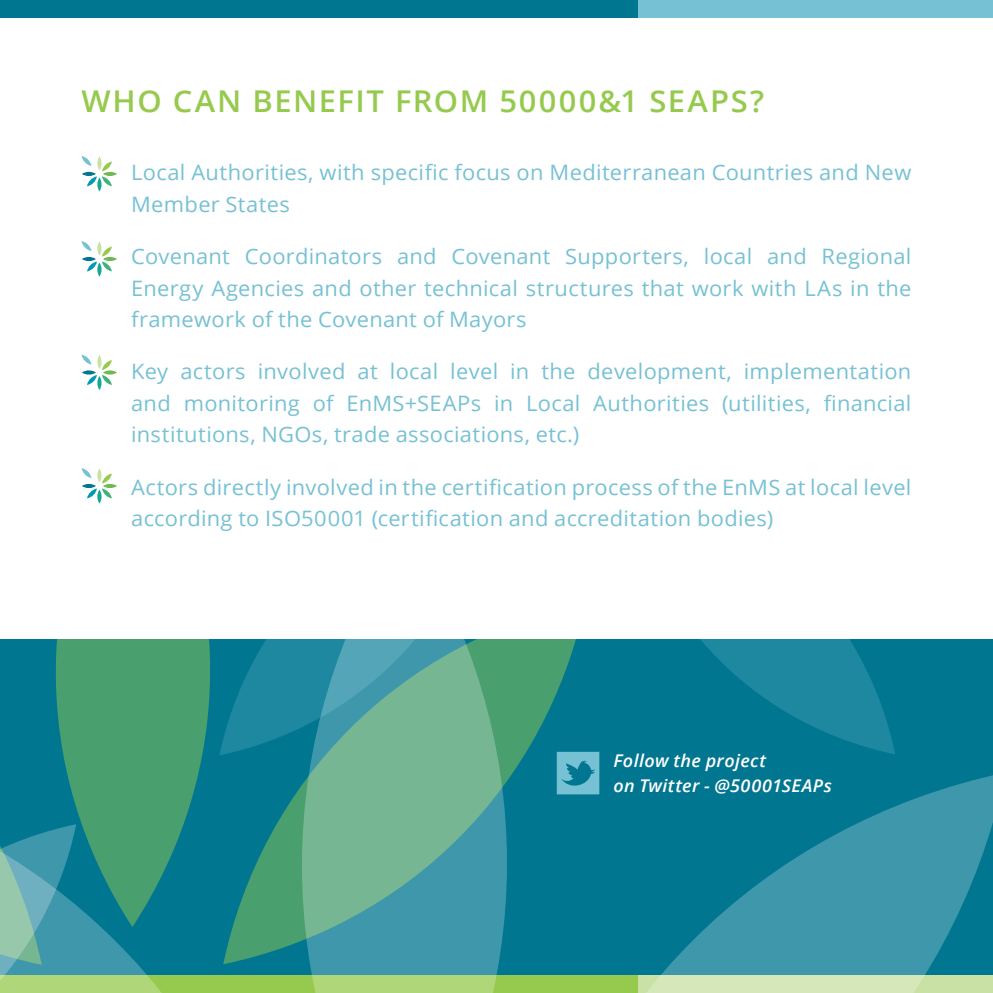
<style>
.page{position:relative;width:993px;height:993px;background:#fff}
.page>*{position:absolute;margin:0;border:0;box-sizing:border-box;transform-origin:0 0}
.t1{font:600 30px "Open Sans";letter-spacing:.06em;color:#96ca4e}
.t2{font:21.25px/31.2px "Open Sans";letter-spacing:.015em;color:#77c1d4}
.t3{font:italic 600 17.5px/25px "Open Sans";letter-spacing:.02em;color:#fff}
</style>
<div class="page">
<svg style="left:0;top:639px;width:992px;height:353px;background:#2e8f91"></svg>
<svg style="left:0;top:683px;width:77px;height:309px;background:#369398"></svg>
<div style="left:0;top:0;width:638px;height:18px;background:#007690"></div>
<div style="left:638px;top:0;width:354px;height:18px;background:#77c1d4"></div>
<svg style="left:556px;top:751px;width:43px;height:43px;background:#57adc1"></svg>
<svg style="left:81px;top:156px;width:36px;height:35px"></svg>
<svg style="left:81px;top:241px;width:36px;height:35px"></svg>
<svg style="left:81px;top:354px;width:36px;height:36px"></svg>
<svg style="left:81px;top:468px;width:36px;height:35px"></svg>
<h1 class="t1" style="left:81px;top:80px;width:684px">WHO CAN BENEFIT FROM 50000&amp;1 SEAPS?</h1>
<p class="t2" style="left:131px;top:156px;width:781px">Local Authorities, with specific focus on Mediterranean Countries and New<br>Member States</p>
<p class="t2" style="left:131px;top:240px;width:781px;text-align:justify">Covenant Coordinators and Covenant Supporters, local and Regional Energy Agencies and other technical structures that work with LAs in the framework of the Covenant of Mayors</p>
<p class="t2" style="left:131px;top:355px;width:781px;text-align:justify">Key actors involved at local level in the development, implementation and monitoring of EnMS+SEAPs in Local Authorities (utilities, financial institutions, NGOs, trade associations, etc.)</p>
<p class="t2" style="left:131px;top:470px;width:781px">Actors directly involved in the certification process of the EnMS at local level according to ISO50001 (certification and accreditation bodies)</p>
<p class="t3" style="left:613px;top:747px;width:220px">Follow the project<br>on Twitter - @50001SEAPs</p>
</div>
